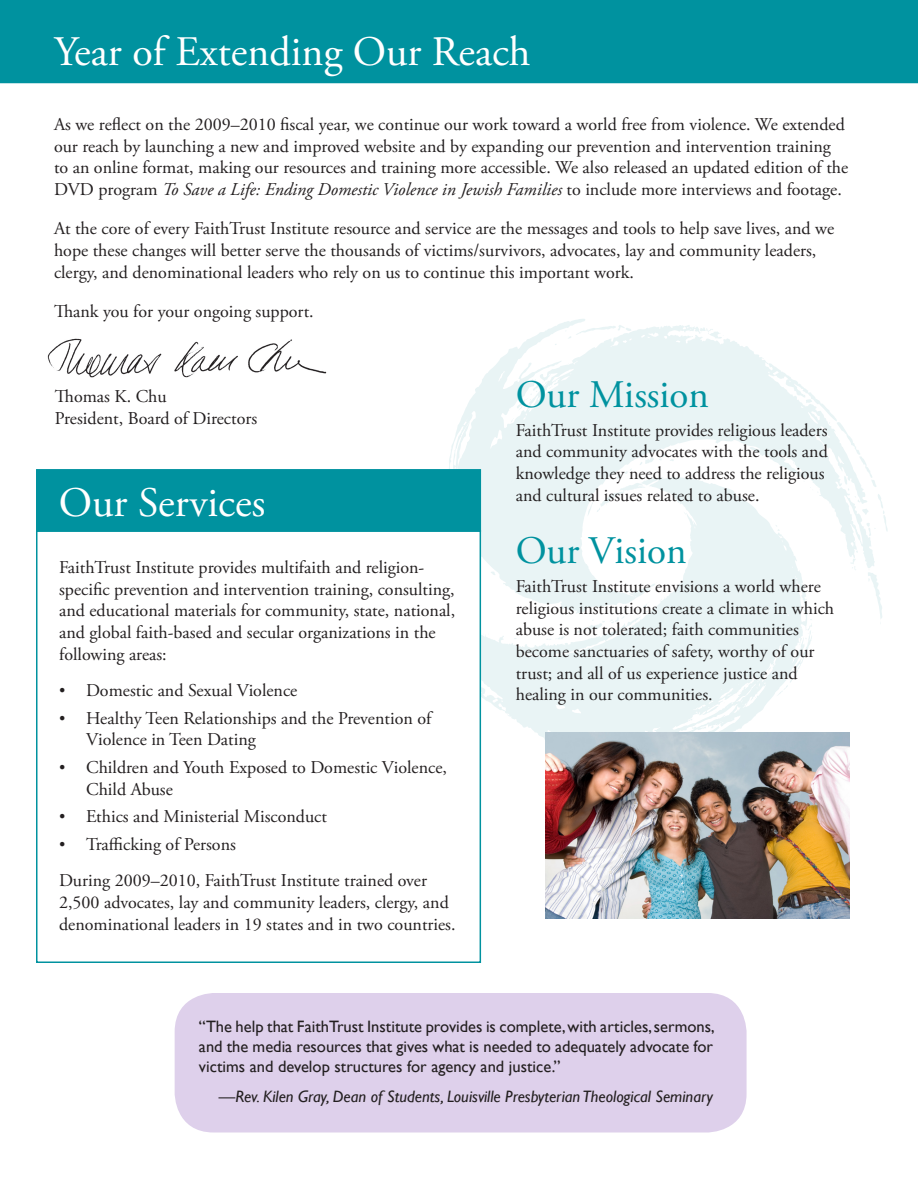
<style>
.page{position:relative;width:918px;height:1188px;background:#fff}
.page>*{position:absolute;margin:0;border:0;box-sizing:border-box;transform-origin:0 0}
.t1{font:42px "Adobe Garamond Pro";color:#fff}
.t2{font:39px "Adobe Garamond Pro";color:#00929f}
.t3{font:18px/21.6px "Adobe Garamond Pro";color:#231f20}
.t4{font:16.5px/19.8px "Gill Sans";color:#231f20;text-align:justify}
.t5{font:italic 16.5px "Gill Sans";color:#231f20}
.s1{font-style:italic}
.s2{font-family:"Times New Roman"}
</style>
<div class="page">
<svg style="left:449px;top:319px;width:426px;height:249px;fill:#e9f4f5"></svg>
<svg style="left:549px;top:385px;width:4px;height:4px"></svg>
<svg style="left:481px;top:471px;width:331px;height:288px;fill:#e9f4f5"></svg>
<svg style="left:689px;top:714px;width:10px;height:8px"></svg>
<svg style="left:700px;top:327px;width:24px;height:12px"></svg>
<svg style="left:565px;top:325px;width:66px;height:14px"></svg>
<svg style="left:806px;top:399px;width:6px;height:4px"></svg>
<svg style="left:517px;top:383px;width:25px;height:28px"></svg>
<svg style="left:511px;top:417px;width:3px;height:5px"></svg>
<svg style="left:804px;top:481px;width:15px;height:12px"></svg>
<svg style="left:683px;top:511px;width:3px;height:4px"></svg>
<svg style="left:587px;top:452px;width:87px;height:68px"></svg>
<svg style="left:837px;top:421px;width:51px;height:115px"></svg>
<svg style="left:775px;top:525px;width:6px;height:6px"></svg>
<svg style="left:850px;top:550px;width:8px;height:20px"></svg>
<svg style="left:490px;top:571px;width:6px;height:4px"></svg>
<svg style="left:637px;top:602px;width:12px;height:13px"></svg>
<svg style="left:868px;top:572px;width:14px;height:52px"></svg>
<svg style="left:574px;top:615px;width:51px;height:19px"></svg>
<svg style="left:481px;top:624px;width:8px;height:11px"></svg>
<svg style="left:546px;top:636px;width:19px;height:5px"></svg>
<svg style="left:799px;top:618px;width:13px;height:32px"></svg>
<svg style="left:763px;top:667px;width:35px;height:29px"></svg>
<div style="left:36px;top:530px;width:445px;height:433px;background:#fff;border:2px solid #00929f"></div>
<div style="left:0;top:0;width:918px;height:83px;background:#00929f"></div>
<div style="left:36px;top:469px;width:445px;height:63px;background:#00929f;border:2px solid #00929f"></div>
<img style="left:47px;top:338px;width:280px;height:40px">
<div style="left:175px;top:993px;width:572px;height:139px;background:#ded0eb;border-radius:39px"></div>
<img style="left:546px;top:732px;width:303px;height:186px">
<p class="t1" style="left:54px;top:27px;width:478px">Year of Extending Our Reach</p>
<p class="t3" style="left:54px;top:114px;width:796px">As we reflect on the 2009–2010 fiscal year, we continue our work toward a world free from violence. We extended our reach by launching a new and improved website and by expanding our prevention and intervention training to an online format, making our resources and training more accessible. We also released an updated edition of the DVD program <span class="s1">To Save a Life: Ending Domestic Violence in Jewish Families</span> to include more interviews and footage.</p>
<p class="t3" style="left:54px;top:219px;width:782px">At the core of every FaithTrust Institute resource and service are the messages and tools to help save lives, and we hope these changes will better serve the thousands of victims/survivors, advocates, lay and community leaders, clergy, and denominational leaders who rely on us to continue this important work.</p>
<p class="t3" style="left:54px;top:301px;width:261px">Thank you for your ongoing support.</p>
<p class="t3" style="left:55px;top:387px;width:113px">Thomas K. Chu</p>
<p class="t3" style="left:55px;top:408px;width:204px">President, Board of Directors</p>
<p class="t1" style="left:59px;top:478px;width:208px">Our Services</p>
<p class="t3" style="left:59px;top:557px;width:398px">FaithTrust Institute provides multifaith and religion&shy;specific prevention and intervention training, consulting, and educational materials for community, state, national, and global faith-based and secular organizations in the following areas:</p>
<p class="t3" style="left:59px;top:680px;width:240px"><span class="s2">•</span> Domestic and Sexual Violence</p>
<p class="t3" style="left:86px;top:708px;width:347px;text-indent:-27px"><span class="s2">•</span> Healthy Teen Relationships and the Prevention of<br>Violence in Teen Dating</p>
<p class="t3" style="left:86px;top:757px;width:362px;text-indent:-27px"><span class="s2">•</span> Children and Youth Exposed to Domestic Violence,<br>Child Abuse</p>
<p class="t3" style="left:59px;top:806px;width:269px"><span class="s2">•</span> Ethics and Ministerial Misconduct</p>
<p class="t3" style="left:59px;top:834px;width:178px"><span class="s2">•</span> Trafficking of Persons</p>
<p class="t3" style="left:59px;top:870px;width:398px">During 2009–2010, FaithTrust Institute trained over<br>2,500 advocates, lay and community leaders, clergy, and denominational leaders in 19 states and in two countries.</p>
<p class="t2" style="left:516px;top:371px;width:195px">Our Mission</p>
<p class="t3" style="left:516px;top:420px;width:314px">FaithTrust Institute provides religious leaders and community advocates with the tools and knowledge they need to address the religious and cultural issues related to abuse.</p>
<p class="t2" style="left:516px;top:527px;width:172px">Our Vision</p>
<p class="t3" style="left:516px;top:576px;width:320px">FaithTrust Institute envisions a world where religious institutions create a climate in which abuse is not tolerated; faith communities become sanctuaries of safety, worthy of our trust; and all of us experience justice and healing in our communities.</p>
<p class="t4" style="left:199px;top:1017px;width:517px">“The help that FaithTrust Institute provides is complete, with articles, sermons, and the media resources that gives what is needed to adequately advocate for victims and develop structures for agency and justice.”</p>
<p class="t5" style="left:219px;top:1087px;width:496px">—Rev. Kilen Gray, Dean of Students, Louisville Presbyterian Theological Seminary</p>
</div>
